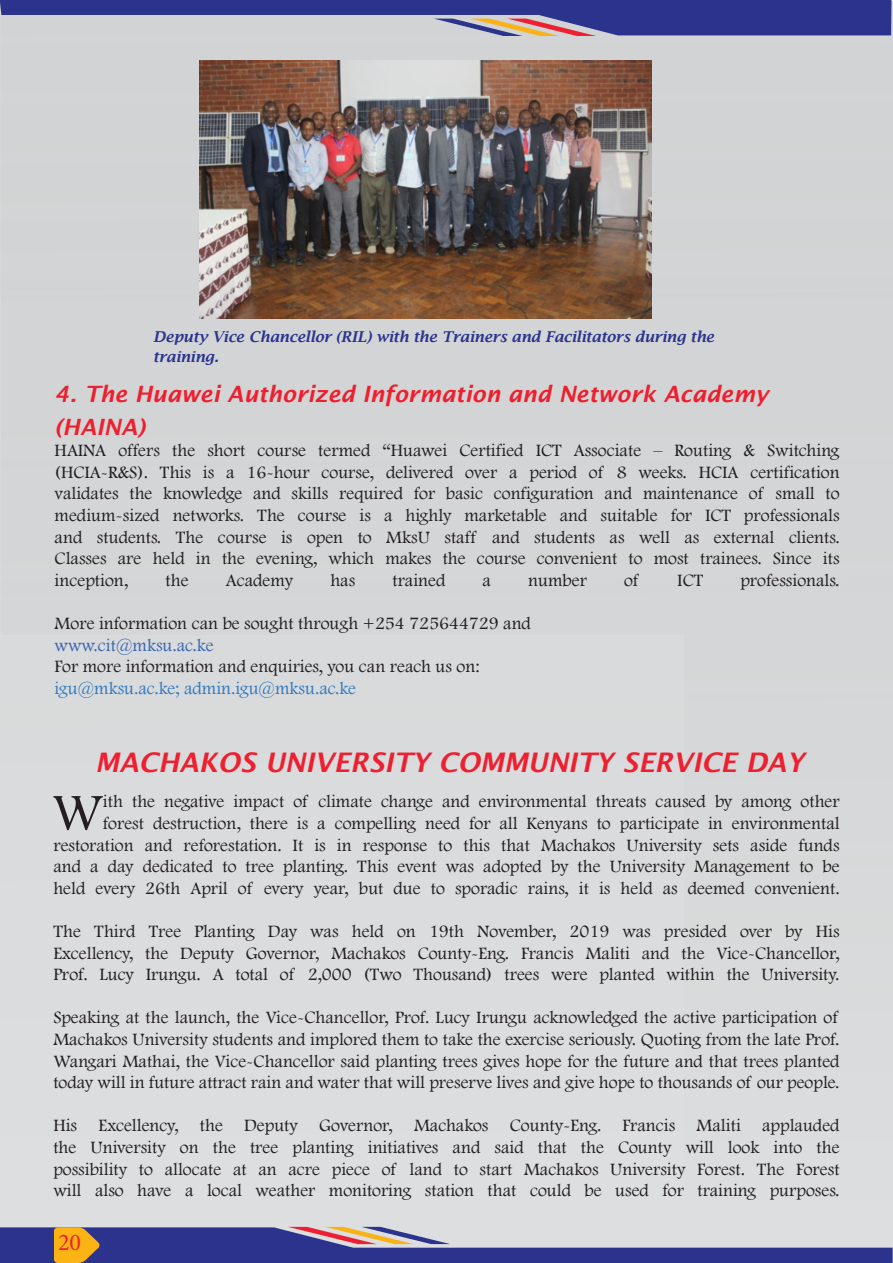
<style>
.page{position:relative;width:893px;height:1263px;background:#fff}
.page>*{position:absolute;margin:0;border:0;box-sizing:border-box;transform-origin:0 0}
.Paragraph_Style_1{font:52.65px "Footlight MT Light";color:#231f20}
.headind1{font:italic 600 27px "Lucida Sans";color:#ee1f2f}
.t1{font:24px "Minion Pro";color:#ee1f2f}
.headind1-2{font:italic 600 22.5px/32.4px "Lucida Sans";color:#ee1f2f}
.Paragraph_Style_1-2{font:18px/21.6px "Footlight MT Light";color:#231f20;text-align:justify}
.Paragraph_Style_1-3{font:18px "Footlight MT Light";color:#317abf}
.Paragraph_Style_1-4{font:18px "Footlight MT Light";color:#3965b0}
.t2{font:italic 600 15px/19.5px "Lucida Bright";color:#2a348f}
</style>
<div class="page">
<div style="left:2px;top:36px;width:684px;height:598px;background:#d3d4d6"></div>
<svg style="left:0;top:0;width:891px;height:36px;background:#696ca3"></svg>
<svg style="left:0;top:1227px;width:893px;height:36px;background:#7574a1"></svg>
<img style="left:200px;top:61px;width:452px;height:258px">
<p class="t2" style="left:153px;top:327px;width:562px">Deputy Vice Chancellor (RIL) with the Trainers and Facilitators during the training.</p>
<p class="headind1-2" style="left:55px;top:378px;width:715px">4. The Huawei Authorized Information and Network Academy (HAINA)</p>
<p class="Paragraph_Style_1-2" style="left:55px;top:439px;width:786px">HAINA offers the short course termed “Huawei Certified ICT Associate – Routing &amp; Switching (HCIA-R&amp;S). This is a 16-hour course, delivered over a period of 8 weeks. HCIA certification validates the knowledge and skills required for basic configuration and maintenance of small to</p>
<p class="Paragraph_Style_1-2" style="left:55px;top:504px;width:786px">medium-sized networks. The course is a highly marketable and suitable for ICT professionals and students. The course is open to MksU staff and students as well as external clients.<br>Classes are held in the evening, which makes the course convenient to most trainees. Since its</p>
<p class="Paragraph_Style_1-2" style="left:55px;top:569px;width:75px">inception,</p>
<p class="Paragraph_Style_1-2" style="left:166px;top:569px;width:25px">the</p>
<p class="Paragraph_Style_1-2" style="left:226px;top:569px;width:69px">Academy</p>
<p class="Paragraph_Style_1-2" style="left:330px;top:569px;width:26px">has</p>
<p class="Paragraph_Style_1-2" style="left:392px;top:569px;width:54px">trained</p>
<p class="Paragraph_Style_1-2" style="left:483px;top:569px;width:10px">a</p>
<p class="Paragraph_Style_1-2" style="left:528px;top:569px;width:60px">number</p>
<p class="Paragraph_Style_1-2" style="left:624px;top:569px;width:16px">of</p>
<p class="Paragraph_Style_1-2" style="left:677px;top:569px;width:27px">ICT</p>
<p class="Paragraph_Style_1-2" style="left:740px;top:569px;width:101px">professionals.</p>
<p class="Paragraph_Style_1-2" style="left:55px;top:612px;width:478px">More information can be sought through +254 725644729 and</p>
<p class="Paragraph_Style_1-4" style="left:55px;top:634px;width:160px">www.cit@mksu.ac.ke</p>
<p class="Paragraph_Style_1-2" style="left:55px;top:655px;width:426px">For more information and enquiries, you can reach us on:</p>
<p class="Paragraph_Style_1-3" style="left:55px;top:677px;width:303px">igu@mksu.ac.ke; admin.igu@mksu.ac.ke</p>
<p class="headind1" style="left:95px;top:746px;width:711px">MACHAKOS UNIVERSITY COMMUNITY SERVICE DAY</p>
<p class="Paragraph_Style_1" style="left:52px;top:781px;width:52px">W</p>
<p class="Paragraph_Style_1-2" style="left:53px;top:790px;width:788px;text-align:right">ith the negative impact of climate change and environmental threats caused by among other<br>forest destruction, there is a compelling need for all Kenyans to participate in environmental restoration and reforestation. It is in response to this that Machakos University sets aside funds and a day dedicated to tree planting. This event was adopted by the University Management to be held every 26th April of every year, but due to sporadic rains, it is held as deemed convenient.</p>
<p class="Paragraph_Style_1-2" style="left:53px;top:920px;width:788px">The Third Tree Planting Day was held on 19th November, 2019 was presided over by His Excellency, the Deputy Governor, Machakos County-Eng. Francis Maliti and the Vice-Chancellor, Prof. Lucy Irungu. A total of 2,000 (Two Thousand) trees were planted within the University.</p>
<p class="Paragraph_Style_1-2" style="left:53px;top:1006px;width:788px">Speaking at the launch, the Vice-Chancellor, Prof. Lucy Irungu acknowledged the active participation of Machakos University students and implored them to take the exercise seriously. Quoting from the late Prof.<br>Wangari Mathai, the Vice-Chancellor said planting trees gives hope for the future and that trees planted today will in future attract rain and water that will preserve lives and give hope to thousands of our people.</p>
<p class="Paragraph_Style_1-2" style="left:53px;top:1114px;width:788px">His Excellency, the Deputy Governor, Machakos County-Eng. Francis Maliti applauded the University on the tree planting initiatives and said that the County will look into the possibility to allocate at an acre piece of land to start Machakos University Forest. The Forest will also have a local weather monitoring station that could be used for training purposes.</p>
<h3 class="t1" style="left:58px;top:1226px;width:25px">20</h3>
</div>
